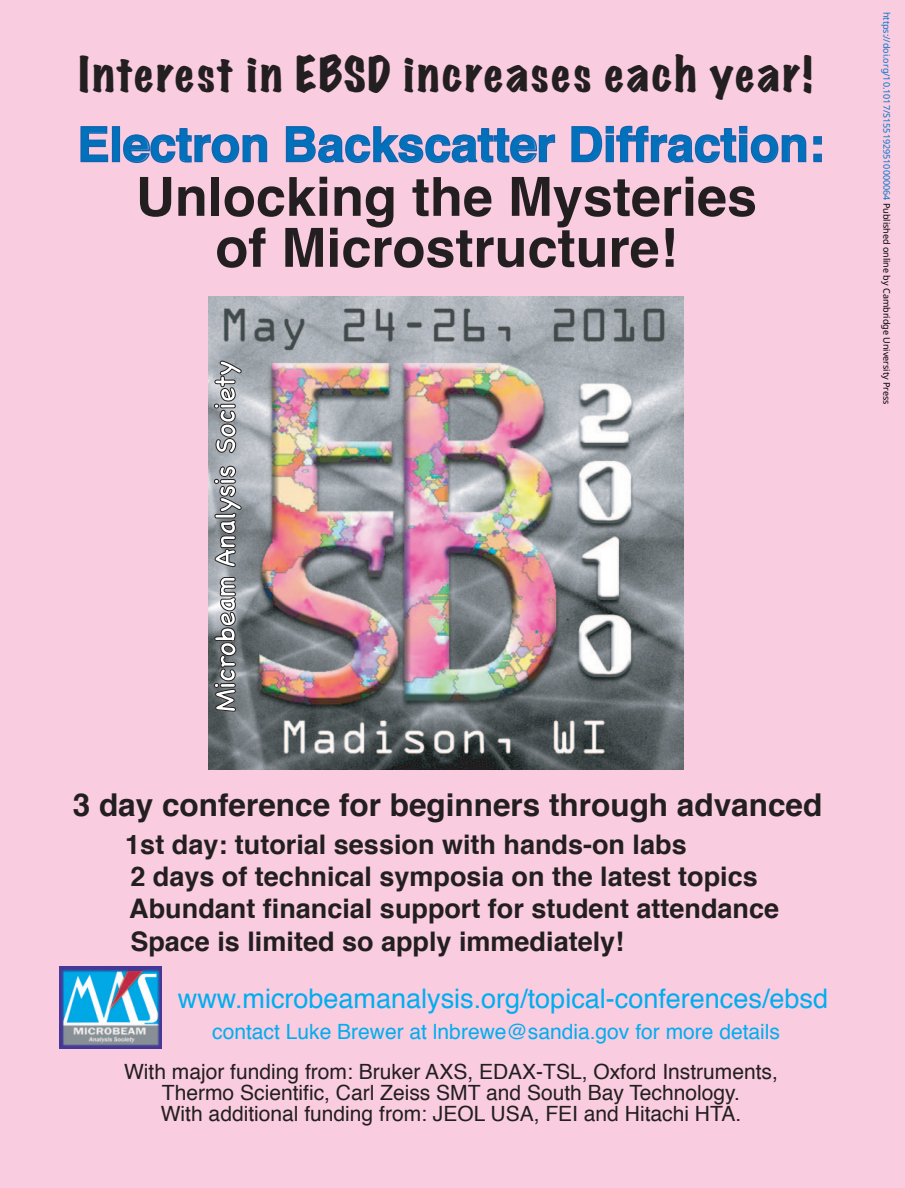
<style>
.page{position:relative;width:905px;height:1188px;background:#fff}
.page>*{position:absolute;margin:0;border:0;box-sizing:border-box;transform-origin:0 0}
.t1{font:700 54px/51px "Helvetica";color:#231f20;text-align:center}
.t2{font:700 48px "Helvetica";color:#0072bc}
.t3{font:expanded 43.5px "Marker Felt";letter-spacing:.065em;color:#231f20}
.t4{font:700 31.5px "Helvetica";color:#231f20}
.t5{font:700 27px/32.4px "Helvetica";color:#231f20}
.t6{font:27px "Helvetica";color:#00aeef}
.t7{font:700 27px "Chalkboard";color:#fff}
.t8{font:21px/21px "Helvetica";color:#231f20;text-align:center}
.t9{font:21px "Helvetica";color:#00aeef}
.t10{font:9px "Noto Sans";color:#0172cf}
.s1{color:#000}
</style>
<div class="page">
<div style="left:0;top:0;width:904px;height:1188px;background:#f9ccdf"></div>
<img style="left:208px;top:296px;width:475px;height:474px">
<svg style="left:80px;top:126px;width:29px;height:37px"></svg>
<div style="left:112px;top:126px;width:8px;height:36px;border:2px solid #1264b1"></div>
<svg style="left:123px;top:128px;width:145px;height:35px"></svg>
<svg style="left:285px;top:126px;width:271px;height:37px"></svg>
<svg style="left:571px;top:125px;width:251px;height:38px"></svg>
<img style="left:59px;top:967px;width:102px;height:81px">
<svg style="left:213px;top:577px;width:23px;height:135px"></svg>
<svg style="left:213px;top:465px;width:29px;height:103px"></svg>
<svg style="left:213px;top:360px;width:29px;height:93px"></svg>
<h3 class="t3" style="left:79px;top:43px;width:735px">Interest in EBSD increases each year!</h3>
<h2 class="t2" style="left:77px;top:106px;width:748px">Electron Backscatter Diffraction:</h2>
<h1 class="t1" style="left:136px;top:172px;width:622px">Unlocking the Mysteries of Microstructure!</h1>
<p class="t7" style="left:209px;top:712px;width:353px;rotate:-90deg">Microbeam Analysis Society</p>
<h3 class="t4" style="left:73px;top:779px;width:751px">3 day conference for beginners through advanced</h3>
<p class="t5" style="left:125px;top:828px;width:655px">1st day: tutorial session with hands-on labs<br>2 days of technical symposia on the latest topics Abundant financial support for student attendance Space is limited so apply immediately!</p>
<p class="t6" style="left:178px;top:978px;width:651px">www.microbeamanalysis.org/topical-conferences/ebsd</p>
<p class="t9" style="left:212px;top:1016px;width:569px">contact Luke Brewer at lnbrewe@sandia.gov for more details</p>
<p class="t8" style="left:124px;top:1061px;width:655px">With major funding from: Bruker AXS, EDAX-TSL, Oxford Instruments,<br>Thermo Scientific, Carl Zeiss SMT and South Bay Technology.<br>With additional funding from: JEOL USA, FEI and Hitachi HTA.</p>
<p class="t10" style="left:893px;top:12px;width:394px;rotate:90deg">https://doi.org/10.1017/S1551929510000064 <span class="s1">Published online by Cambridge University Press</span></p>
</div>
